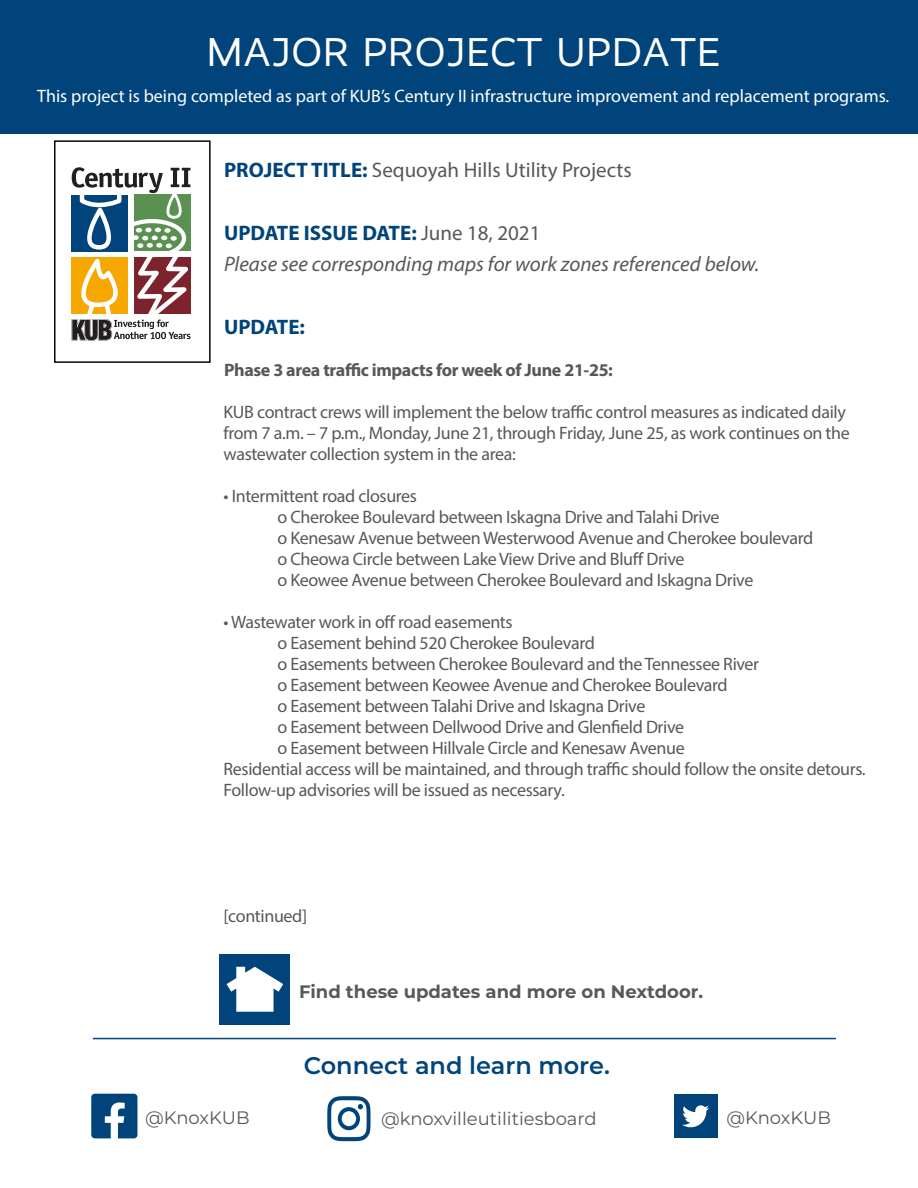
<style>
.page{position:relative;width:918px;height:1188px;background:#fff}
.page>*{position:absolute;margin:0;border:0;box-sizing:border-box;transform-origin:0 0}
.t1{font:40.5px "Realist";letter-spacing:.03em;color:#fff}
.t2{font:600 24px "Montserrat";color:#00447b}
.t3{font:italic 21px "Myriad Pro";color:#57585a}
.t4{font:21px "Myriad Pro";color:#57585a}
.t5{font:700 21px "Myriad Pro";color:#00447b}
.t6{font:18px/21px "Myriad Pro";letter-spacing:-.02em;color:#57585a}
.t7{font:18px "Myriad Pro";color:#fff}
.t8{font:700 18px "Myriad Pro";letter-spacing:-.02em;color:#57585a}
.t9{font:18px "Montserrat";color:#57585a}
.t10{font:700 18px "Montserrat";color:#57585a}
.s1{font-weight:700;color:#00447b}
.s2{font-weight:400;color:#57585a}
</style>
<div class="page">
<div style="left:0;top:0;width:918px;height:134px;background:#00447b"></div>
<svg style="left:71px;top:167px;width:120px;height:174px"></svg>
<div style="left:54px;top:140px;width:157px;height:223px;border:2px solid #040503"></div>
<div style="left:91px;top:1094px;width:46px;height:44px;background:#00447b;border-radius:4px"></div>
<svg style="left:105px;top:1102px;width:20px;height:37px"></svg>
<svg style="left:327px;top:1096px;width:44px;height:45px"></svg>
<div style="left:674px;top:1095px;width:43px;height:43px;background:#00447b"></div>
<svg style="left:682px;top:1105px;width:27px;height:22px"></svg>
<hr style="left:93px;top:1038px;width:743px;height:1px;background:#00447b">
<div style="left:219px;top:954px;width:71px;height:71px;background:#00447b"></div>
<svg style="left:227px;top:967px;width:56px;height:45px"></svg>
<p class="t1" style="left:207px;top:29px;width:515px">MAJOR PROJECT UPDATE</p>
<p class="t7" style="left:37px;top:85px;width:854px">This project is being completed as part of KUB’s Century II infrastructure improvement and replacement programs.</p>
<p class="t4" style="left:224px;top:157px;width:409px"><span class="s1">PROJECT TITLE:</span> Sequoyah Hills Utility Projects</p>
<p class="t5" style="left:224px;top:219px;width:318px">UPDATE ISSUE DATE: <span class="s2">June 18, 2021</span></p>
<p class="t3" style="left:224px;top:251px;width:537px">Please see corresponding maps for work zones referenced below.</p>
<p class="t5" style="left:224px;top:313px;width:83px">UPDATE:</p>
<p class="t8" style="left:224px;top:358px;width:390px">Phase 3 area traffic impacts for week of June 21-25:</p>
<p class="t6" style="left:224px;top:401px;width:628px">KUB contract crews will implement the below traffic control measures as indicated daily from 7 a.m. – 7 p.m., Monday, June 21, through Friday, June 25, as work continues on the wastewater collection system in the area:</p>
<p class="t6" style="left:224px;top:485px;width:195px">• Intermittent road closures</p>
<p class="t6" style="left:278px;top:506px;width:444px">o Cherokee Boulevard between Iskagna Drive and Talahi Drive</p>
<p class="t6" style="left:278px;top:527px;width:537px">o Kenesaw Avenue between Westerwood Avenue and Cherokee boulevard</p>
<p class="t6" style="left:278px;top:548px;width:409px">o Cheowa Circle between Lake View Drive and Bluff Drive</p>
<p class="t6" style="left:278px;top:569px;width:477px">o Keowee Avenue between Cherokee Boulevard and Iskagna Drive</p>
<p class="t6" style="left:224px;top:611px;width:291px">• Wastewater work in off road easements</p>
<p class="t6" style="left:278px;top:632px;width:319px">o Easement behind 520 Cherokee Boulevard</p>
<p class="t6" style="left:278px;top:653px;width:483px">o Easements between Cherokee Boulevard and the Tennessee River</p>
<p class="t6" style="left:278px;top:674px;width:452px">o Easement between Keowee Avenue and Cherokee Boulevard</p>
<p class="t6" style="left:278px;top:695px;width:369px">o Easement between Talahi Drive and Iskagna Drive</p>
<p class="t6" style="left:278px;top:716px;width:408px">o Easement between Dellwood Drive and Glenfield Drive</p>
<p class="t6" style="left:278px;top:737px;width:409px">o Easement between Hillvale Circle and Kenesaw Avenue</p>
<p class="t6" style="left:224px;top:758px;width:644px">Residential access will be maintained, and through traffic should follow the onsite detours.<br>Follow-up advisories will be issued as necessary.</p>
<p class="t6" style="left:224px;top:905px;width:85px">[continued]</p>
<p class="t10" style="left:299px;top:978px;width:406px">Find these updates and more on Nextdoor.</p>
<p class="t2" style="left:304px;top:1049px;width:308px">Connect and learn more.</p>
<p class="t9" style="left:145px;top:1105px;width:106px">@KnoxKUB</p>
<p class="t9" style="left:381px;top:1106px;width:217px">@knoxvilleutilitiesboard</p>
<p class="t9" style="left:727px;top:1105px;width:106px">@KnoxKUB</p>
</div>
